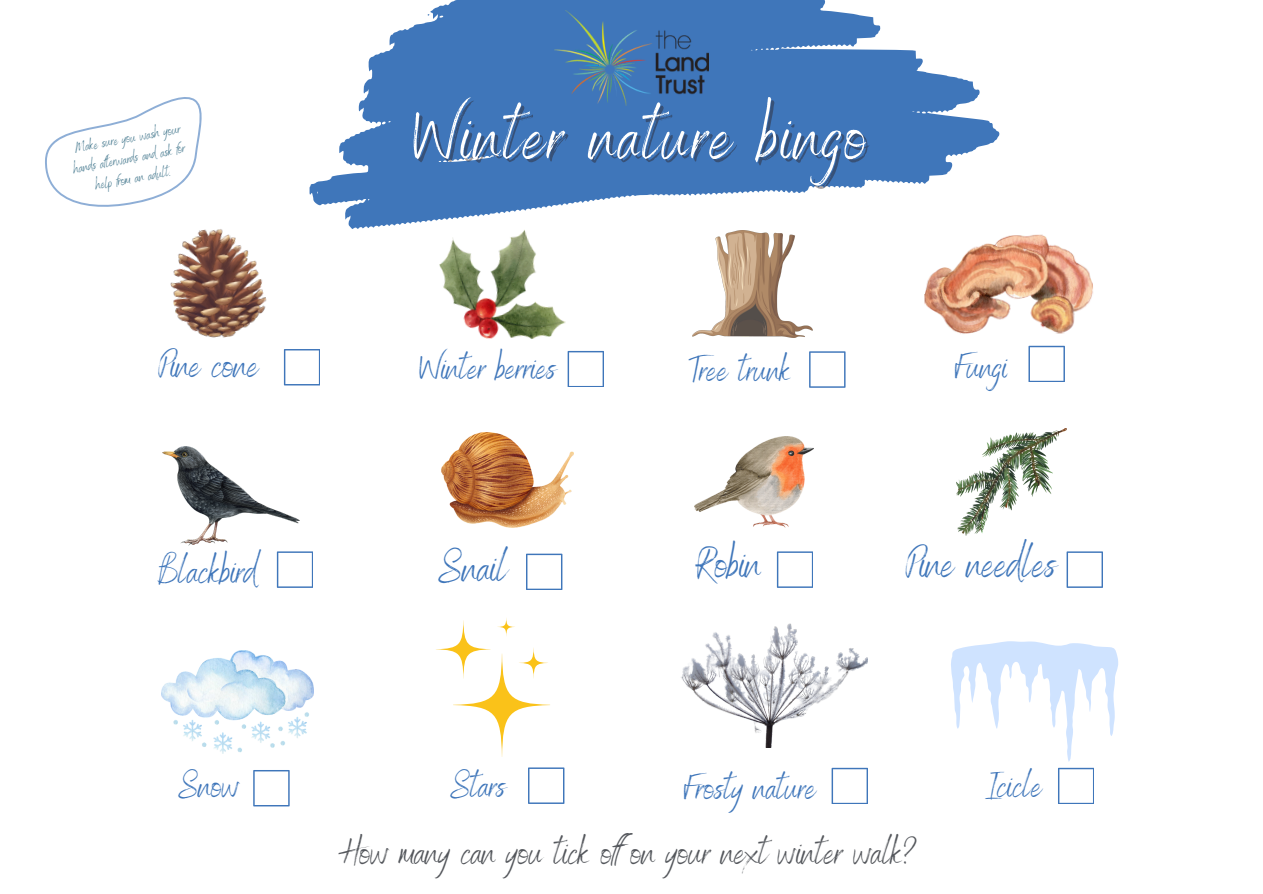
<style>
.page{position:relative;width:1263px;height:894px;background:#fff}
.page>*{position:absolute;margin:0;border:0;box-sizing:border-box;transform-origin:0 0}
.t1{font:73.35px "Benedict";letter-spacing:.04em;color:#fff}
.t2{font:43.35px "Benedict";color:#3f76ba}
.t3{font:38.4px "Benedict";color:#3f76ba}
.t4{font:38.1px "Benedict";color:#3f76ba}
.t5{font:37.5px "Benedict";color:#54575c}
.t6{font:36px "Benedict";color:#3f76ba}
.t7{font:14.4px/20.2px "Benedict";color:#43778d;text-align:center}
</style>
<div class="page">
<svg style="left:309px;top:0;width:691px;height:229px;fill:#3f76ba"></svg>
<img style="left:554px;top:11px;width:155px;height:94px">
<img style="left:170px;top:229px;width:97px;height:109px">
<svg style="left:284px;top:349px;width:36px;height:36px"></svg>
<img style="left:924px;top:234px;width:169px;height:100px">
<svg style="left:1028px;top:345px;width:36px;height:36px"></svg>
<svg style="left:45px;top:97px;width:157px;height:110px"></svg>
<img style="left:436px;top:222px;width:131px;height:117px">
<svg style="left:568px;top:351px;width:36px;height:36px"></svg>
<img style="left:692px;top:230px;width:121px;height:107px">
<svg style="left:809px;top:351px;width:36px;height:36px"></svg>
<img style="left:163px;top:446px;width:137px;height:99px">
<svg style="left:277px;top:551px;width:36px;height:36px"></svg>
<img style="left:442px;top:432px;width:131px;height:95px">
<svg style="left:526px;top:553px;width:36px;height:36px"></svg>
<img style="left:695px;top:436px;width:118px;height:91px">
<svg style="left:777px;top:551px;width:36px;height:36px"></svg>
<img style="left:957px;top:428px;width:110px;height:107px">
<svg style="left:1066px;top:551px;width:36px;height:36px"></svg>
<img style="left:162px;top:650px;width:152px;height:103px">
<svg style="left:253px;top:770px;width:36px;height:35px"></svg>
<svg style="left:436px;top:618px;width:114px;height:138px"></svg>
<svg style="left:528px;top:767px;width:36px;height:36px"></svg>
<img style="left:681px;top:623px;width:187px;height:124px">
<svg style="left:832px;top:767px;width:36px;height:36px"></svg>
<svg style="left:951px;top:641px;width:167px;height:120px"></svg>
<svg style="left:1058px;top:767px;width:36px;height:36px"></svg>
<p class="t7" style="left:68px;top:138px;width:115px;rotate:-11deg">Make sure you wash your hands afterwards and ask for help from an adult.</p>
<p class="t1" style="left:413px;top:89px;width:455px">Winter nature bingo</p>
<p class="t4" style="left:158px;top:340px;width:102px">Pine cone</p>
<p class="t6" style="left:955px;top:343px;width:54px">Fungi</p>
<p class="t6" style="left:419px;top:344px;width:138px">Winter berries</p>
<p class="t6" style="left:689px;top:346px;width:104px">Tree trunk</p>
<p class="t3" style="left:158px;top:546px;width:101px">Blackbird</p>
<p class="t2" style="left:438px;top:539px;width:70px">Snail</p>
<p class="t2" style="left:696px;top:535px;width:67px">Robin</p>
<p class="t2" style="left:906px;top:535px;width:152px">Pine needles</p>
<p class="t6" style="left:178px;top:762px;width:62px">Snow</p>
<p class="t6" style="left:450px;top:762px;width:57px">Stars</p>
<p class="t6" style="left:684px;top:764px;width:133px">Frosty nature</p>
<p class="t6" style="left:986px;top:762px;width:58px">Icicle</p>
<p class="t5" style="left:338px;top:827px;width:580px">How many can you tick of on your next winter walk?</p>
</div>
